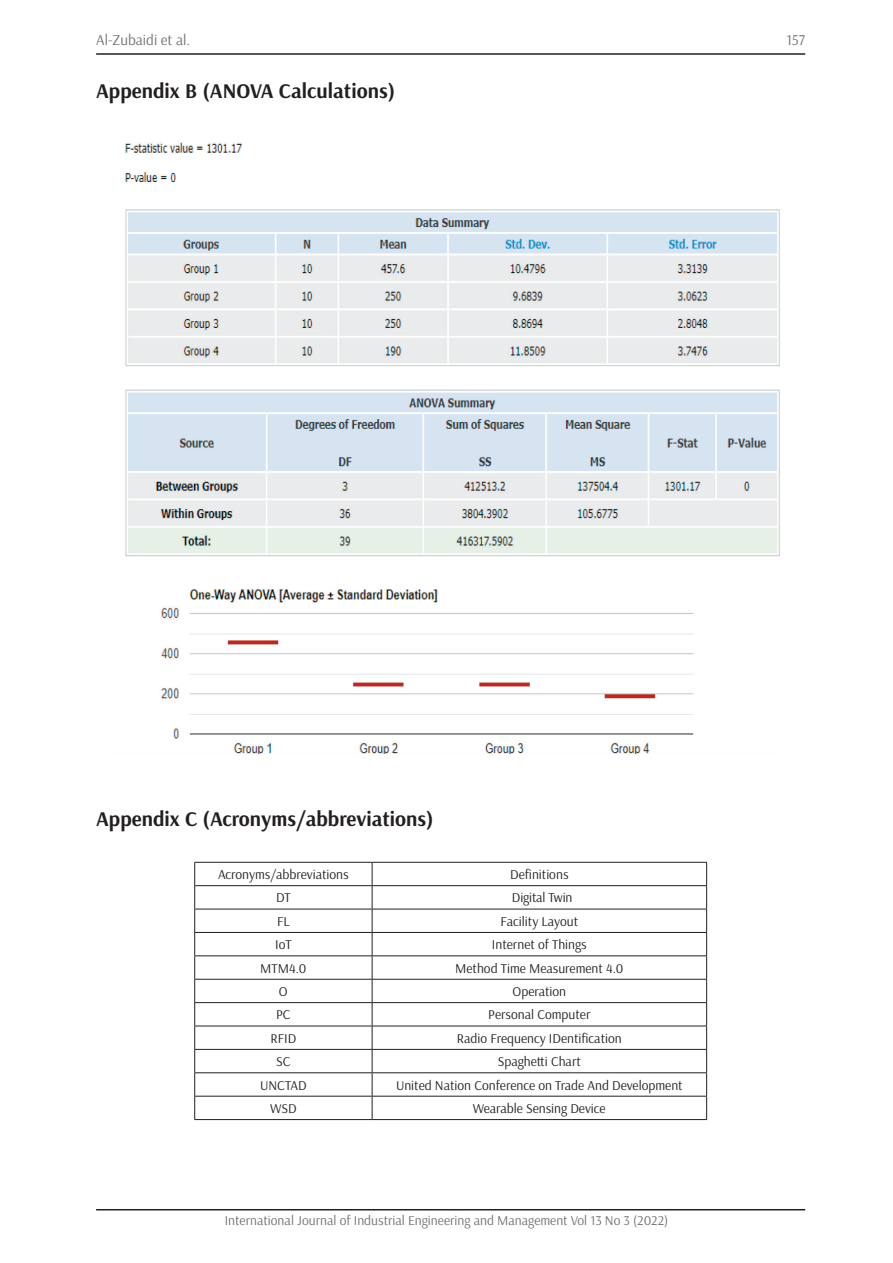
<style>
.page{position:relative;width:893px;height:1263px;background:#fff}
.page>*{position:absolute;margin:0;border:0;box-sizing:border-box;transform-origin:0 0}
.t1{font:700 21px "Arsenal";color:#231f20}
.t2{font:15px "Arsenal";color:#6f7073}
.t3{font:13.5px "Arsenal";color:#231f20}
.t4{font:13.5px "Arsenal";color:#6f7073}
</style>
<div class="page">
<hr style="left:96px;top:1209px;width:709px;height:1px;background:#231f20">
<hr style="left:96px;top:53px;width:709px;height:2px;background:#231f20">
<img style="left:125px;top:142px;width:655px;height:612px">
<hr style="left:194px;top:862px;width:178px;height:1px;background:#231f20">
<hr style="left:372px;top:862px;width:335px;height:1px;background:#231f20">
<hr style="left:194px;top:885px;width:178px;height:1px;background:#231f20">
<hr style="left:372px;top:885px;width:335px;height:1px;background:#231f20">
<hr style="left:194px;top:909px;width:178px;height:1px;background:#231f20">
<hr style="left:372px;top:909px;width:335px;height:1px;background:#231f20">
<hr style="left:194px;top:932px;width:178px;height:1px;background:#231f20">
<hr style="left:372px;top:932px;width:335px;height:1px;background:#231f20">
<hr style="left:194px;top:955px;width:178px;height:1px;background:#231f20">
<hr style="left:372px;top:955px;width:335px;height:1px;background:#231f20">
<hr style="left:194px;top:979px;width:178px;height:1px;background:#231f20">
<hr style="left:372px;top:979px;width:335px;height:1px;background:#231f20">
<hr style="left:194px;top:1002px;width:178px;height:1px;background:#231f20">
<hr style="left:372px;top:1002px;width:335px;height:1px;background:#231f20">
<hr style="left:194px;top:1026px;width:178px;height:1px;background:#231f20">
<hr style="left:372px;top:1026px;width:335px;height:1px;background:#231f20">
<hr style="left:194px;top:1049px;width:178px;height:1px;background:#231f20">
<hr style="left:372px;top:1049px;width:335px;height:1px;background:#231f20">
<hr style="left:194px;top:1072px;width:178px;height:1px;background:#231f20">
<hr style="left:372px;top:1072px;width:335px;height:1px;background:#231f20">
<hr style="left:194px;top:1096px;width:178px;height:1px;background:#231f20">
<svg style="left:194px;top:863px;width:1px;height:256px"></svg>
<hr style="left:372px;top:1096px;width:335px;height:1px;background:#231f20">
<svg style="left:372px;top:863px;width:1px;height:256px"></svg>
<svg style="left:706px;top:863px;width:1px;height:256px"></svg>
<hr style="left:194px;top:1119px;width:178px;height:1px;background:#231f20">
<hr style="left:372px;top:1119px;width:335px;height:1px;background:#231f20">
<p class="t2" style="left:96px;top:31px;width:96px">Al-Zubaidi et al.</p>
<p class="t2" style="left:786px;top:31px;width:20px">157</p>
<h1 class="t1" style="left:96px;top:78px;width:301px">Appendix B (ANOVA Calculations)</h1>
<h1 class="t1" style="left:96px;top:806px;width:339px">Appendix C (Acronyms/abbreviations)</h1>
<p class="t3" style="left:218px;top:866px;width:132px">Acronyms/abbreviations</p>
<p class="t3" style="left:510px;top:866px;width:60px">Definitions</p>
<p class="t3" style="left:276px;top:890px;width:16px">DT</p>
<p class="t3" style="left:512px;top:890px;width:62px">Digital Twin</p>
<p class="t3" style="left:277px;top:913px;width:14px">FL</p>
<p class="t3" style="left:501px;top:913px;width:79px">Facility Layout</p>
<p class="t3" style="left:275px;top:936px;width:18px">IoT</p>
<p class="t3" style="left:492px;top:936px;width:96px">Internet of Things</p>
<p class="t3" style="left:260px;top:960px;width:48px">MTM4.0</p>
<p class="t3" style="left:455px;top:960px;width:170px">Method Time Measurement 4.0</p>
<p class="t3" style="left:279px;top:983px;width:10px">O</p>
<p class="t3" style="left:513px;top:983px;width:55px">Operation</p>
<p class="t3" style="left:276px;top:1006px;width:16px">PC</p>
<p class="t3" style="left:488px;top:1006px;width:104px">Personal Computer</p>
<p class="t3" style="left:271px;top:1030px;width:27px">RFID</p>
<p class="t3" style="left:457px;top:1030px;width:166px">Radio Frequency IDentification</p>
<p class="t3" style="left:276px;top:1053px;width:16px">SC</p>
<p class="t3" style="left:498px;top:1053px;width:85px">Spaghetti Chart</p>
<p class="t3" style="left:260px;top:1077px;width:48px">UNCTAD</p>
<p class="t3" style="left:396px;top:1077px;width:288px">United Nation Conference on Trade And Development</p>
<p class="t3" style="left:270px;top:1100px;width:28px">WSD</p>
<p class="t3" style="left:473px;top:1100px;width:134px">Wearable Sensing Device</p>
<p class="t4" style="left:225px;top:1212px;width:445px">International Journal of Industrial Engineering and Management Vol 13 No 3 (2022)</p>
</div>
